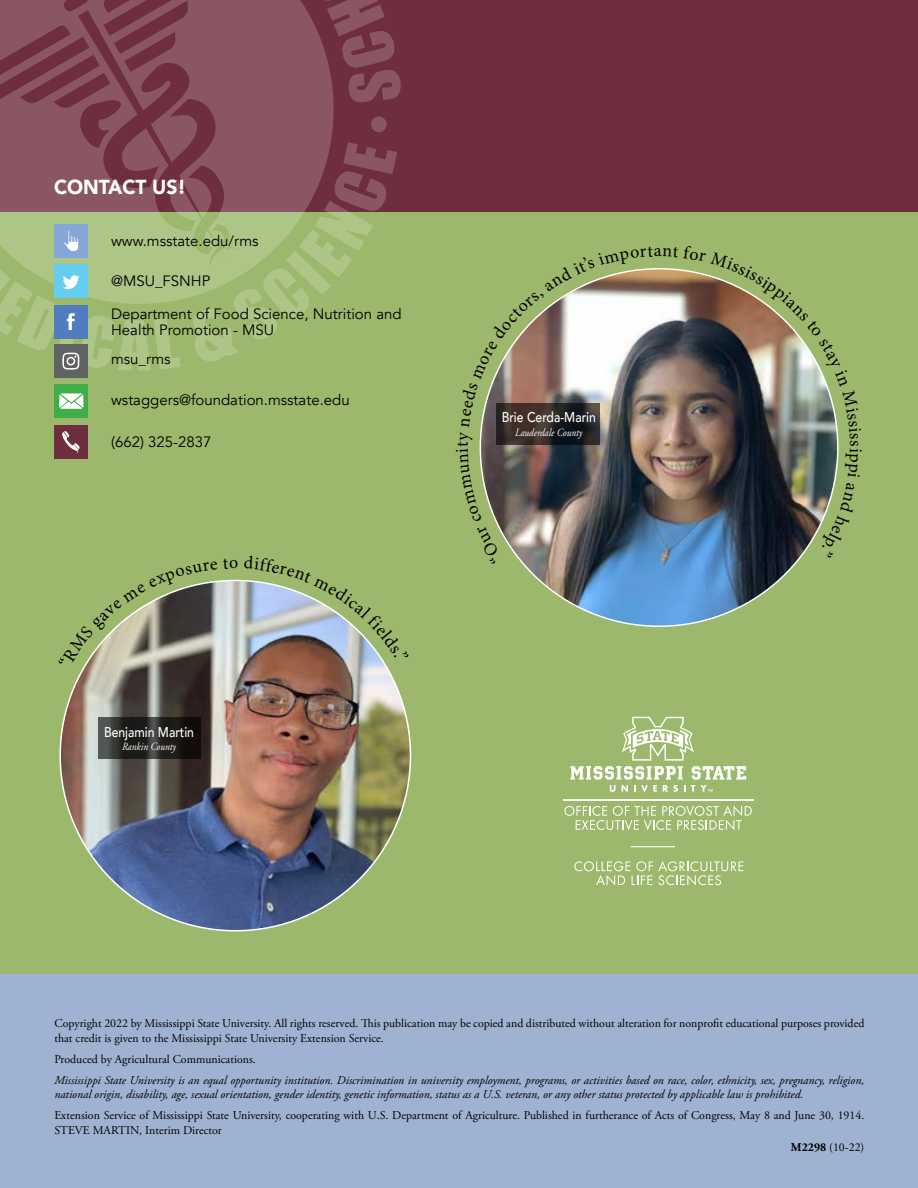
<style>
.page{position:relative;width:918px;height:1188px;background:#fff}
.page>*{position:absolute;margin:0;border:0;box-sizing:border-box;transform-origin:0 0}
.t1{font:900 20.25px "Avenir";color:#fff;scale:.95 1}
.t2{font:18px "Minion Pro";color:#000}
.P_letter{font:15px/16.5px "Avenir";color:#000}
.Student_Name{font:500 14.25px "Avenir";color:#fff;scale:.86 1}
.Indicia{font:12px/14.4px "Adobe Garamond Pro";color:#000}
.Indicia-2{font:italic 12px/14.4px "Adobe Garamond Pro";color:#000}
.Pub_Number_and_Date{font:12px "Adobe Garamond Pro";color:#000}
.Student_County{font:italic 11.1px "Adobe Garamond Pro";color:#fff;scale:.86 1}
.s1{font-weight:700}
</style>
<div class="page">
<div style="left:0;top:134px;width:918px;height:862px;background:#9bb86c"></div>
<div style="left:0;top:0;width:918px;height:212px;background:#6e2e3e"></div>
<svg style="left:0;top:0;width:334px;height:299px;fill:#8a5663"></svg>
<svg style="left:191px;top:142px;width:206px;height:219px"></svg>
<svg style="left:371px;top:116px;width:16px;height:16px"></svg>
<svg style="left:313px;top:0;width:88px;height:102px"></svg>
<div style="left:0;top:975px;width:918px;height:213px;background:#a0b2d2"></div>
<div style="left:54px;top:344px;width:34px;height:34px;background:#606264"></div>
<div style="left:54px;top:224px;width:34px;height:34px;background:#86a6d7"></div>
<svg style="left:0;top:229px;width:181px;height:141px"></svg>
<div style="left:54px;top:384px;width:34px;height:34px;background:#41ad49"></div>
<svg style="left:59px;top:393px;width:24px;height:16px"></svg>
<div style="left:54px;top:425px;width:34px;height:34px;background:#6e2e3e"></div>
<svg style="left:62px;top:431px;width:18px;height:23px"></svg>
<img style="left:480px;top:269px;width:357px;height:357px;border-radius:175px">
<img style="left:60px;top:580px;width:350px;height:351px;border-radius:175px">
<svg style="left:98px;top:717px;width:102px;height:42px;background:#282724"></svg>
<svg style="left:574px;top:861px;width:170px;height:24px"></svg>
<hr style="left:563px;top:799px;width:191px;height:2px;background:#fff">
<svg style="left:570px;top:717px;width:176px;height:75px"></svg>
<svg style="left:564px;top:806px;width:188px;height:24px"></svg>
<hr style="left:631px;top:846px;width:44px;height:1px;background:#fff">
<svg style="left:84px;top:579px;width:145px;height:86px"></svg>
<svg style="left:244px;top:580px;width:138px;height:78px"></svg>
<img style="left:479px;top:268px;width:174px;height:297px">
<img style="left:663px;top:268px;width:176px;height:291px">
<h2 class="t1" style="left:54px;top:170px;width:141px">CONTACT US!</h2>
<p class="P_letter" style="left:111px;top:233px;width:149px">www.msstate.edu/rms</p>
<p class="P_letter" style="left:111px;top:273px;width:101px">@MSU_FSNHP</p>
<p class="P_letter" style="left:111px;top:306px;width:292px">Department of Food Science, Nutrition and<br>Health Promotion - MSU</p>
<p class="P_letter" style="left:111px;top:351px;width:61px">msu_rms</p>
<p class="P_letter" style="left:111px;top:392px;width:240px">wstaggers@foundation.msstate.edu</p>
<p class="P_letter" style="left:111px;top:434px;width:102px">(662) 325-2837</p>
<h2 class="t2" style="left:229px;top:552px;width:11px">o</h2>
<p class="Student_Name" style="left:104px;top:719px;width:106px">Benjamin Martin</p>
<p class="Student_County" style="left:122px;top:740px;width:64px">Rankin County</p>
<h2 class="t2" style="left:654px;top:240px;width:9px">a</h2>
<p class="Student_Name" style="left:502px;top:405px;width:111px">Brie Cerda-Marin</p>
<p class="Student_County" style="left:515px;top:425px;width:80px">Lauderdale County</p>
<p class="Indicia" style="left:54px;top:1017px;width:812px">Copyright 2022 by Mississippi State University. All rights reserved. This publication may be copied and distributed without alteration for nonprofit educational purposes provided that credit is given to the Mississippi State University Extension Service.</p>
<p class="Indicia" style="left:54px;top:1052px;width:203px">Produced by Agricultural Communications.</p>
<p class="Indicia-2" style="left:54px;top:1073px;width:811px">Mississippi State University is an equal opportunity institution. Discrimination in university employment, programs, or activities based on race, color, ethnicity, sex, pregnancy, religion, national origin, disability, age, sexual orientation, gender identity, genetic information, status as a U.S. veteran, or any other status protected by applicable law is prohibited.</p>
<p class="Indicia" style="left:54px;top:1109px;width:812px">Extension Service of Mississippi State University, cooperating with U.S. Department of Agriculture. Published in furtherance of Acts of Congress, May 8 and June 30, 1914.<br>STEVE MARTIN, Interim Director</p>
<p class="Pub_Number_and_Date" style="left:791px;top:1140px;width:75px"><span class="s1">M2298</span> (10-22)</p>
</div>
